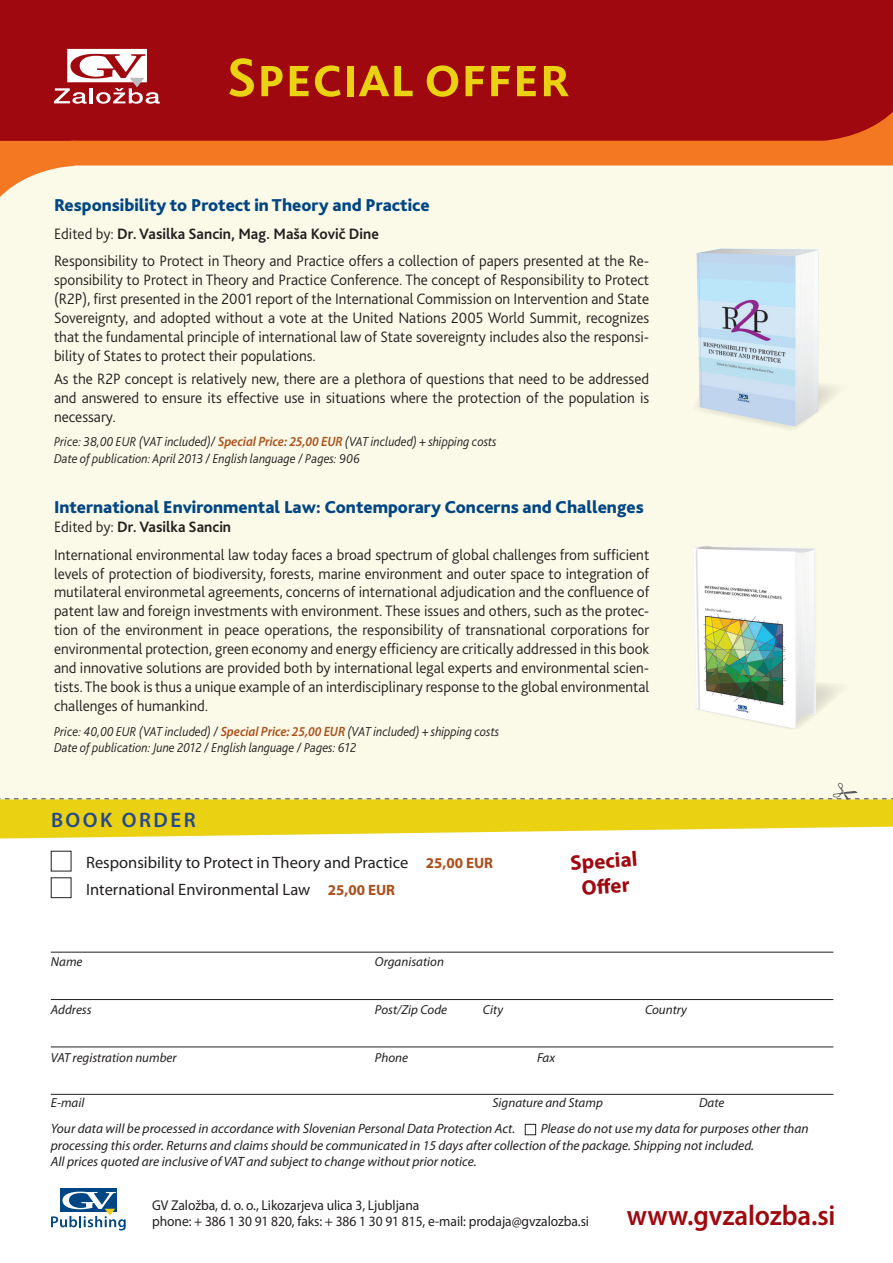
<style>
.page{position:relative;width:893px;height:1263px;background:#fff}
.page>*{position:absolute;margin:0;border:0;box-sizing:border-box;transform-origin:0 0}
.t1{font:700 57px "Bliss Pro";color:#ead111}
.t2{font:600 28.5px "Myriad Pro";letter-spacing:-.005em;color:#9f080e;scale:.95 1}
.t3{font:700 21px/25.2px "Myriad Pro";color:#9f080e;text-align:center}
.t4{font:600 21px "Myriad Pro";letter-spacing:.12em;color:#254a8d}
.t5{font:800 18px "Bliss Pro";color:#004684}
.t6{font:16.5px "Myriad Pro";color:#231f20}
.t7{font:300 15.75px/18.9px "Bliss Pro";color:#231f20;text-align:justify}
.t8{font:14.25px/16.5px "Myriad Pro";letter-spacing:-.005em;color:#231f20;scale:.95 1}
.t9{font:italic 13.5px/16.5px "Myriad Pro";color:#231f20}
.t10{font:italic 300 13.5px/16.2px "Bliss Pro";color:#231f20;scale:.94 1}
.t11{font:italic 13.05px "Myriad Pro";color:#231f20}
.s1{font-weight:700}
.s2{font-family:"Myriad Pro";font-weight:600;color:#ab4f1b}
.s3{font-weight:700;font-size:15px;color:#ab4f1b}
</style>
<div class="page">
<div style="left:0;top:149px;width:893px;height:664px;background:#fbf9e7"></div>
<svg style="left:0;top:141px;width:893px;height:56px"></svg>
<div style="left:0;top:0;width:893px;height:141px;background:#9f080e"></div>
<svg style="left:54px;top:49px;width:106px;height:55px"></svg>
<svg style="left:816px;top:683px;width:22px;height:31px"></svg>
<img style="left:693px;top:546px;width:123px;height:183px">
<svg style="left:0;top:783px;width:893px;height:55px"></svg>
<hr style="left:51px;top:1047px;width:782px;height:1px;background:#231f20">
<hr style="left:51px;top:952px;width:782px;height:1px;background:#231f20">
<hr style="left:51px;top:999px;width:782px;height:1px;background:#231f20">
<hr style="left:51px;top:1094px;width:782px;height:1px;background:#231f20">
<div style="left:525px;top:1124px;width:11px;height:11px;border:1px solid #231f20"></div>
<div style="left:60px;top:1188px;width:57px;height:24px;background:#004684"></div>
<svg style="left:51px;top:1192px;width:75px;height:38px"></svg>
<div style="left:51px;top:877px;width:20px;height:21px;border:1px solid #231f20"></div>
<svg style="left:776px;top:375px;width:60px;height:54px"></svg>
<img style="left:696px;top:248px;width:122px;height:178px">
<h1 class="t1" style="left:226px;top:42px;width:345px">Special offer</h1>
<p class="t5" style="left:54px;top:194px;width:377px">Responsibility to Protect in Theory and Practice</p>
<p class="t7" style="left:54px;top:219px;width:597px;line-height:27.5px">Edited by: <span class="s1">Dr. Vasilka Sancin, Mag. Maša Kovič Dine<br></span>Responsibility to Protect in Theory and Practice offers a collection of papers presented at the Re-</p>
<p class="t7" style="left:54px;top:270px;width:597px">sponsibility to Protect in Theory and Practice Conference. The concept of Responsibility to Protect (R2P), first presented in the 2001 report of the International Commission on Intervention and State Sovereignty, and adopted without a vote at the United Nations 2005 World Summit, recognizes that the fundamental principle of international law of State sovereignty includes also the responsi&shy;bility of States to protect their populations.</p>
<p class="t7" style="left:54px;top:369px;width:597px">As the R2P concept is relatively new, there are a plethora of questions that need to be addressed and answered to ensure its effective use in situations where the protection of the population is necessary.</p>
<p class="t10" style="left:54px;top:433px;width:472px">Price: 38,00 EUR (VAT included)/ <span class="s2">Special Price: 25,00 EUR</span> (VAT included) + shipping costs<br>Date of publication: April 2013 / English language / Pages: 906</p>
<p class="t5" style="left:54px;top:496px;width:591px">International Environmental Law: Contemporary Concerns and Challenges</p>
<p class="t7" style="left:54px;top:513px;width:597px;line-height:27.5px">Edited by: <span class="s1">Dr. Vasilka Sancin<br></span>International environmental law today faces a broad spectrum of global challenges from sufficient</p>
<p class="t7" style="left:54px;top:563px;width:597px">levels of protection of biodiversity, forests, marine environment and outer space to integration of mutilateral environmetal agreements, concerns of international adjudication and the confluence of patent law and foreign investments with environment. These issues and others, such as the protec&shy;tion of the environment in peace operations, the responsibility of transnational corporations for environmental protection, green economy and energy efficiency are critically addressed in this book and innovative solutions are provided both by international legal experts and environmental scien&shy;tists. The book is thus a unique example of an interdisciplinary response to the global environmental challenges of humankind.</p>
<p class="t10" style="left:54px;top:723px;width:475px">Price: 40,00 EUR (VAT included) / <span class="s2">Special Price: 25,00 EUR</span> (VAT included) + shipping costs<br>Date of publication: June 2012 / English language / Pages: 612</p>
<h3 class="t4" style="left:51px;top:807px;width:146px">BOOK ORDER</h3>
<p class="t6" style="left:86px;top:852px;width:409px">Responsibility to Protect in Theory and Practice <span class="s3">25,00 EUR</span></p>
<p class="t6" style="left:86px;top:879px;width:311px">International Environmental Law <span class="s3">25,00 EUR</span></p>
<h3 class="t3" style="left:569px;top:850px;width:69px;rotate:-4deg">Special<br>Offer</h3>
<p class="t11" style="left:51px;top:953px;width:33px">Name</p>
<p class="t11" style="left:375px;top:953px;width:70px">Organisation</p>
<p class="t11" style="left:51px;top:1001px;width:42px">Address</p>
<p class="t11" style="left:375px;top:1001px;width:74px">Post/Zip Code</p>
<p class="t11" style="left:483px;top:1001px;width:22px">City</p>
<p class="t11" style="left:645px;top:1001px;width:44px">Country</p>
<p class="t11" style="left:51px;top:1049px;width:127px">VAT registration number</p>
<p class="t11" style="left:375px;top:1049px;width:35px">Phone</p>
<p class="t11" style="left:537px;top:1049px;width:20px">Fax</p>
<p class="t11" style="left:51px;top:1095px;width:35px">E-mail</p>
<p class="t11" style="left:492px;top:1095px;width:112px">Signature and Stamp</p>
<p class="t11" style="left:699px;top:1095px;width:27px">Date</p>
<p class="t9" style="left:51px;top:1120px;width:466px">Your data will be processed in accordance with Slovenian Personal Data Protection Act.</p>
<p class="t9" style="left:51px;top:1120px;width:759px;text-indent:490px">Please do not use my data for purposes other than processing this order. Returns and claims should be communicated in 15 days after collection of the package. Shipping not included.<br>All prices quoted are inclusive of VAT and subject to change without prior notice.</p>
<p class="t8" style="left:152px;top:1196px;width:461px">GV Založba, d. o. o., Likozarjeva ulica 3, Ljubljana<br>phone: + 386 1 30 91 820, faks: + 386 1 30 91 815, e-mail: prodaja@gvzalozba.si</p>
<h2 class="t2" style="left:627px;top:1197px;width:221px">www.gvzalozba.si</h2>
</div>
